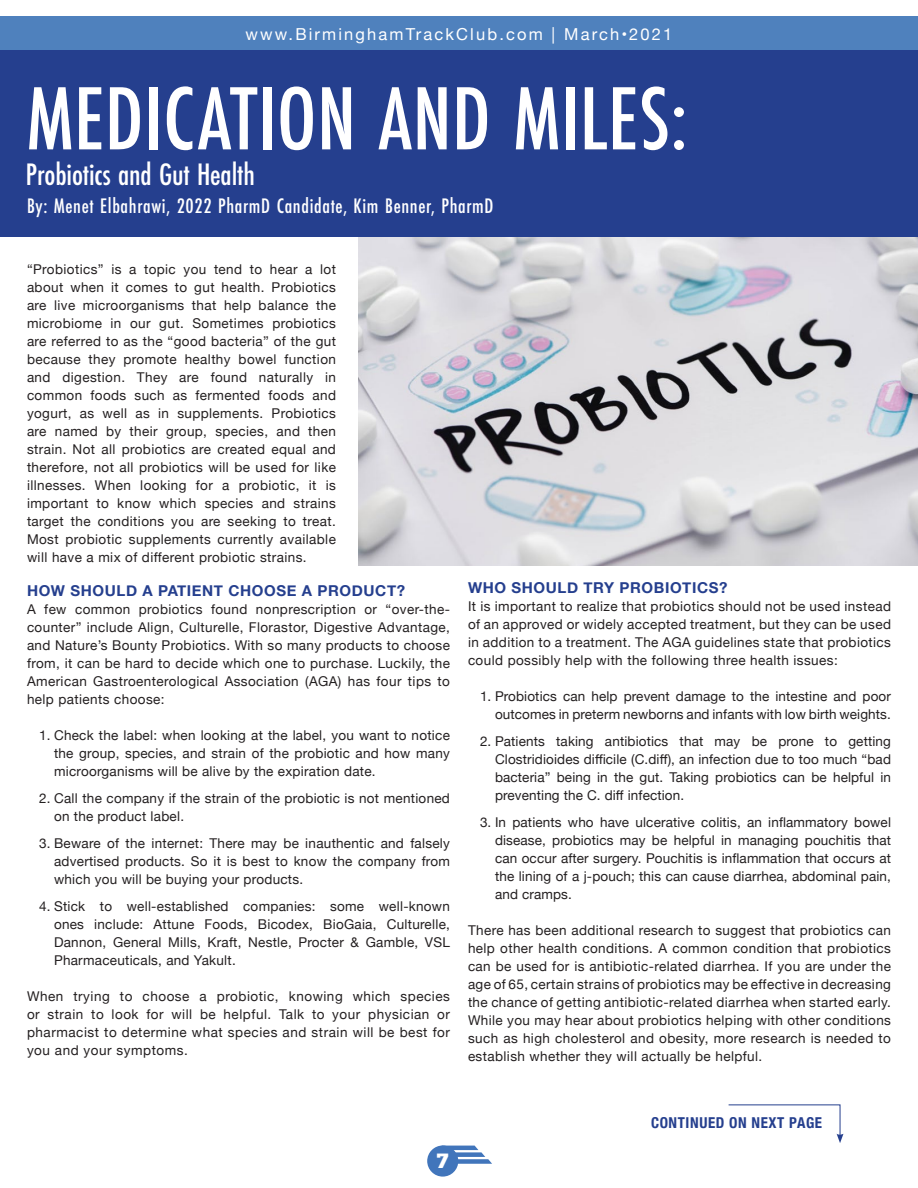
<style>
.page{position:relative;width:918px;height:1188px;background:#fff}
.page>*{position:absolute;margin:0;border:0;box-sizing:border-box;transform-origin:0 0}
.t1{font:500 93.15px "Futura PT Cond";letter-spacing:.01em;color:#fff}
.t2{font:500 32.25px "Futura PT Cond";letter-spacing:-.005em;color:#fff}
.t3{font:500 21.9px "Futura PT Cond";letter-spacing:.03em;color:#fff}
.t4{font:20.7px "Chunk Five";color:#fff}
.t5{font:16.5px "Helvetica Neue";letter-spacing:.13em;color:#fff}
.t6{font:700 15px "Helvetica Neue";letter-spacing:.04em;color:#253f8e}
.t7{font:700 condensed 15px "Helvetica Neue";letter-spacing:.04em;color:#253f8e}
.t8{font:13.5px/18px "Helvetica Neue";letter-spacing:.02em;color:#231f20;text-align:justify}
</style>
<div class="page">
<div style="left:0;top:16px;width:918px;height:34px;background:#4f81bd"></div>
<div style="left:427px;top:1145px;width:31px;height:32px;background:#4175bb;border-radius:50%"></div>
<svg style="left:449px;top:1146px;width:43px;height:18px"></svg>
<img style="left:358px;top:237px;width:560px;height:328px">
<div style="left:0;top:50px;width:918px;height:187px;background:#253f8e"></div>
<svg style="left:728px;top:1104px;width:115px;height:39px"></svg>
<p class="t5" style="left:246px;top:22px;width:428px">www.BirminghamTrackClub.com | March•2021</p>
<p class="t1" style="left:26px;top:64px;width:663px">MEDICATION AND MILES:</p>
<p class="t2" style="left:26px;top:155px;width:230px">Probiotics and Gut Health</p>
<p class="t3" style="left:27px;top:193px;width:468px">By: Menet Elbahrawi, 2022 PharmD Candidate, Kim Benner, PharmD</p>
<p class="t8" style="left:27px;top:261px;width:311px">“Probiotics” is a topic you tend to hear a lot about when it comes to gut health. Probiotics are live microorganisms that help balance the microbiome in our gut. Sometimes probiotics are referred to as the “good bacteria” of the gut because they promote healthy bowel function and digestion. They are found naturally in common foods such as fermented foods and yogurt, as well as in supplements. Probiotics are named by their group, species, and then strain. Not all probiotics are created equal and therefore, not all probiotics will be used for like illnesses. When looking for a probiotic, it is important to know which species and strains target the conditions you are seeking to treat.<br>Most probiotic supplements currently available will have a mix of different probiotic strains.</p>
<p class="t6" style="left:27px;top:579px;width:380px">HOW SHOULD A PATIENT CHOOSE A PRODUCT?</p>
<p class="t8" style="left:27px;top:601px;width:425px">A few common probiotics found nonprescription or “over-the&shy;counter” include Align, Culturelle, Florastor, Digestive Advantage, and Nature’s Bounty Probiotics. With so many products to choose from, it can be hard to decide which one to purchase. Luckily, the American Gastroenterological Association (AGA) has four tips to help patients choose:</p>
<p class="t8" style="left:54px;top:727px;width:398px;text-indent:-15px">1. Check the label: when looking at the label, you want to notice the group, species, and strain of the probiotic and how many microorganisms will be alive by the expiration date.</p>
<p class="t8" style="left:54px;top:790px;width:397px;text-indent:-15px">2. Call the company if the strain of the probiotic is not mentioned on the product label.</p>
<p class="t8" style="left:54px;top:835px;width:398px;text-indent:-15px">3. Beware of the internet: There may be inauthentic and falsely advertised products. So it is best to know the company from which you will be buying your products.</p>
<p class="t8" style="left:54px;top:898px;width:398px;text-indent:-15px">4. Stick to well-established companies: some well-known ones include: Attune Foods, Bicodex, BioGaia, Culturelle, Dannon, General Mills, Kraft, Nestle, Procter &amp; Gamble, VSL Pharmaceuticals, and Yakult.</p>
<p class="t8" style="left:27px;top:988px;width:425px">When trying to choose a probiotic, knowing which species or strain to look for will be helpful. Talk to your physician or pharmacist to determine what species and strain will be best for you and your symptoms.</p>
<p class="t6" style="left:468px;top:576px;width:261px">WHO SHOULD TRY PROBIOTICS?</p>
<p class="t8" style="left:468px;top:598px;width:425px">It is important to realize that probiotics should not be used instead of an approved or widely accepted treatment, but they can be used in addition to a treatment. The AGA guidelines state that probiotics could possibly help with the following three health issues:</p>
<p class="t8" style="left:480px;top:688px;width:413px;text-align:right">1. Probiotics can help prevent damage to the intestine and poor outcomes in preterm newborns and infants with low birth weights.</p>
<p class="t8" style="left:495px;top:733px;width:398px;text-indent:-15px">2. Patients taking antibiotics that may be prone to getting Clostridioides difficile (C.diff), an infection due to too much “bad bacteria” being in the gut. Taking probiotics can be helpful in preventing the C. diff infection.</p>
<p class="t8" style="left:495px;top:814px;width:398px;text-indent:-15px">3. In patients who have ulcerative colitis, an inflammatory bowel disease, probiotics may be helpful in managing pouchitis that can occur after surgery. Pouchitis is inflammation that occurs at the lining of a j-pouch; this can cause diarrhea, abdominal pain, and cramps.</p>
<p class="t8" style="left:468px;top:922px;width:425px">There has been additional research to suggest that probiotics can help other health conditions. A common condition that probiotics can be used for is antibiotic-related diarrhea. If you are under the age of 65, certain strains of probiotics may be effective in decreasing the chance of getting antibiotic-related diarrhea when started early.<br>While you may hear about probiotics helping with other conditions such as high cholesterol and obesity, more research is needed to establish whether they will actually be helpful.</p>
<h3 class="t4" style="left:437px;top:1148px;width:13px">7</h3>
<p class="t7" style="left:651px;top:1111px;width:173px">CONTINUED ON NEXT PAGE</p>
</div>
